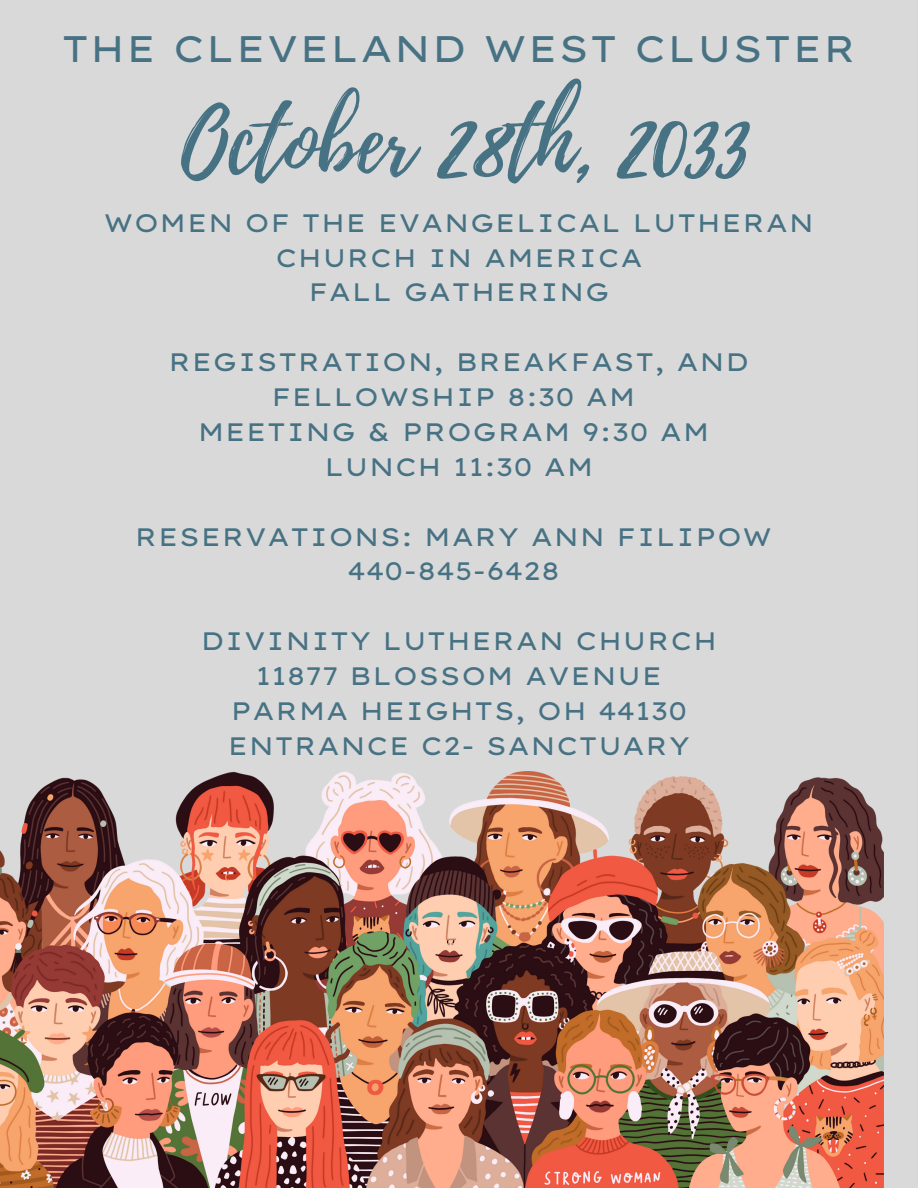
<style>
.page{position:relative;width:918px;height:1188px;background:#d9d9d9}
.page>*{position:absolute;margin:0;border:0;box-sizing:border-box;transform-origin:0 0}
.t1{font:88.35px "Playlist Script";color:#477284}
.t2{font:36.9px "Lexend Peta";color:#477284}
.t3{font:25.2px/34.8px "Lexend Peta";color:#477284;text-align:center}
</style>
<div class="page">
<img style="left:0;top:772px;width:883px;height:416px">
<p class="t2" style="left:61px;top:26px;width:797px">THE CLEVELAND WEST CLUSTER</p>
<p class="t1" style="left:181px;top:79px;width:569px">October 28th, 2033</p>
<p class="t3" style="left:103px;top:205px;width:713px">WOMEN OF THE EVANGELICAL LUTHERAN<br>CHURCH IN AMERICA</p>
<p class="t3" style="left:308px;top:275px;width:303px">FALL GATHERING</p>
<p class="t3" style="left:168px;top:344px;width:583px">REGISTRATION, BREAKFAST, AND<br>FELLOWSHIP 8:30 AM</p>
<p class="t3" style="left:197px;top:414px;width:514px">MEETING &amp; PROGRAM 9:30 AM</p>
<p class="t3" style="left:324px;top:449px;width:271px">LUNCH 11:30 AM</p>
<p class="t3" style="left:135px;top:519px;width:639px">RESERVATIONS: MARY ANN FILIPOW</p>
<p class="t3" style="left:347px;top:554px;width:214px">440-845-6428</p>
<p class="t3" style="left:200px;top:623px;width:519px">DIVINITY LUTHERAN CHURCH</p>
<p class="t3" style="left:256px;top:658px;width:408px">11877 BLOSSOM AVENUE</p>
<p class="t3" style="left:230px;top:693px;width:459px">PARMA HEIGHTS, OH 44130</p>
<p class="t3" style="left:227px;top:728px;width:465px">ENTRANCE C2- SANCTUARY</p>
</div>
